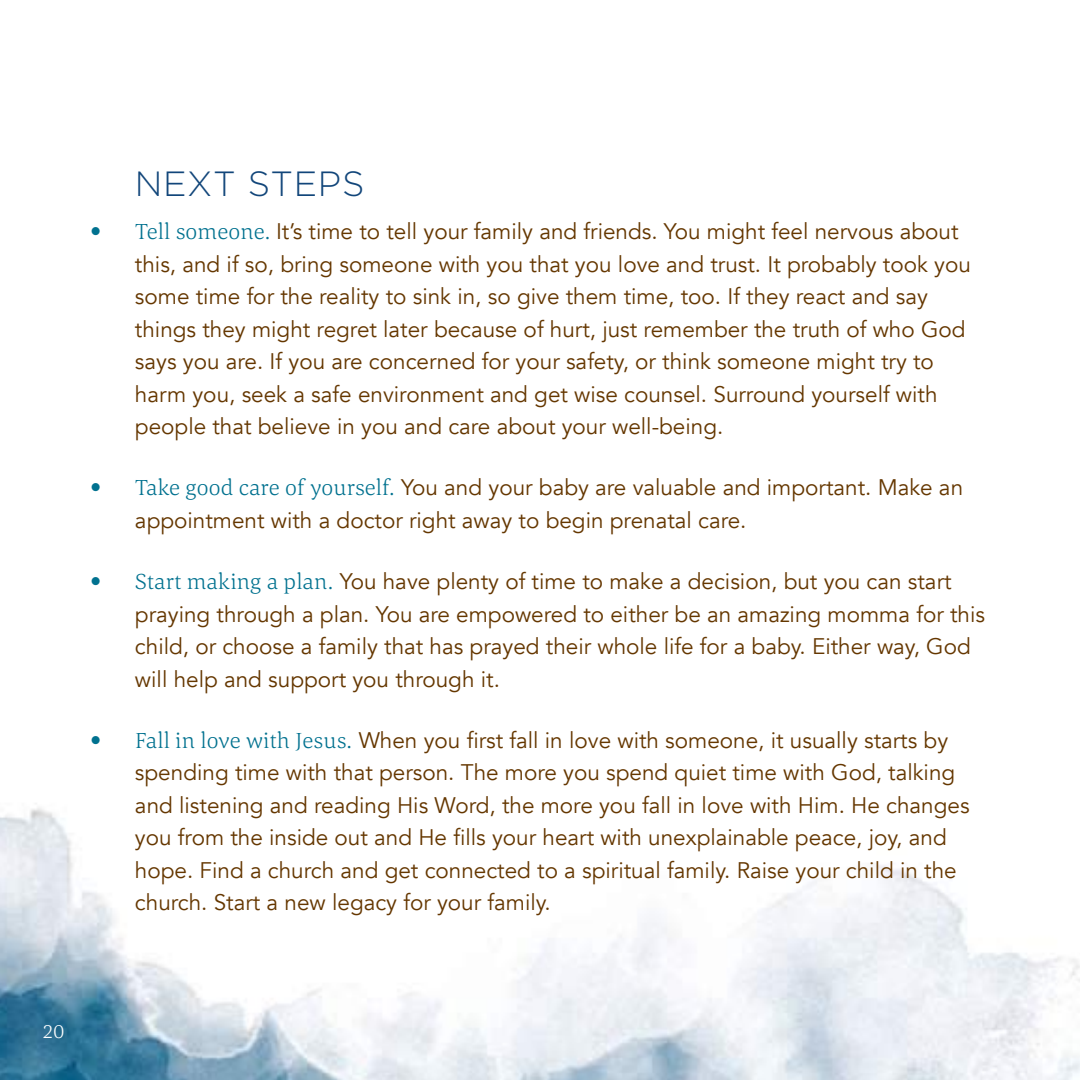
<style>
.page{position:relative;width:1080px;height:1080px;background:#fff}
.page>*{position:absolute;margin:0;border:0;box-sizing:border-box;transform-origin:0 0}
.t1{font:300 35px "Gotham";letter-spacing:.02em;color:#12467a}
.t2{font:22.5px/32.5px "Avenir";color:#653700}
.t3{font:300 20px "Corda";color:#fff}
.s1{font-weight:300;color:#00718f}
.s2{font-family:"Corda";font-weight:300;color:#00718f}
</style>
<div class="page">
<img style="left:0;top:808px;width:1080px;height:272px">
<h1 class="t1" style="left:135px;top:168px;width:231px">NEXT STEPS</h1>
<p class="t2" style="left:135px;top:218px;width:837px;text-indent:-45px"><span class="s1">•</span> <span class="s2">Tell someone.</span> It’s time to tell your family and friends. You might feel nervous about this, and if so, bring someone with you that you love and trust. It probably took you some time for the reality to sink in, so give them time, too. If they react and say things they might regret later because of hurt, just remember the truth of who God says you are. If you are concerned for your safety, or think someone might try to harm you, seek a safe environment and get wise counsel. Surround yourself with people that believe in you and care about your well-being.</p>
<p class="t2" style="left:135px;top:474px;width:830px;text-indent:-45px"><span class="s1">•</span> <span class="s2">Take good care of yourself.</span> You and your baby are valuable and important. Make an appointment with a doctor right away to begin prenatal care.</p>
<p class="t2" style="left:135px;top:566px;width:852px;text-indent:-45px"><span class="s1">•</span> <span class="s2">Start making a plan.</span> You have plenty of time to make a decision, but you can start praying through a plan. You are empowered to either be an amazing momma for this child, or choose a family that has prayed their whole life for a baby. Either way, God will help and support you through it.</p>
<p class="t2" style="left:135px;top:724px;width:836px;text-indent:-45px"><span class="s1">•</span> <span class="s2">Fall in love with Jesus.</span> When you first fall in love with someone, it usually starts by spending time with that person. The more you spend quiet time with God, talking and listening and reading His Word, the more you fall in love with Him. He changes you from the inside out and He fills your heart with unexplainable peace, joy, and hope. Find a church and get connected to a spiritual family. Raise your child in the church. Start a new legacy for your family.</p>
<p class="t3" style="left:42px;top:1022px;width:23px">20</p>
</div>
